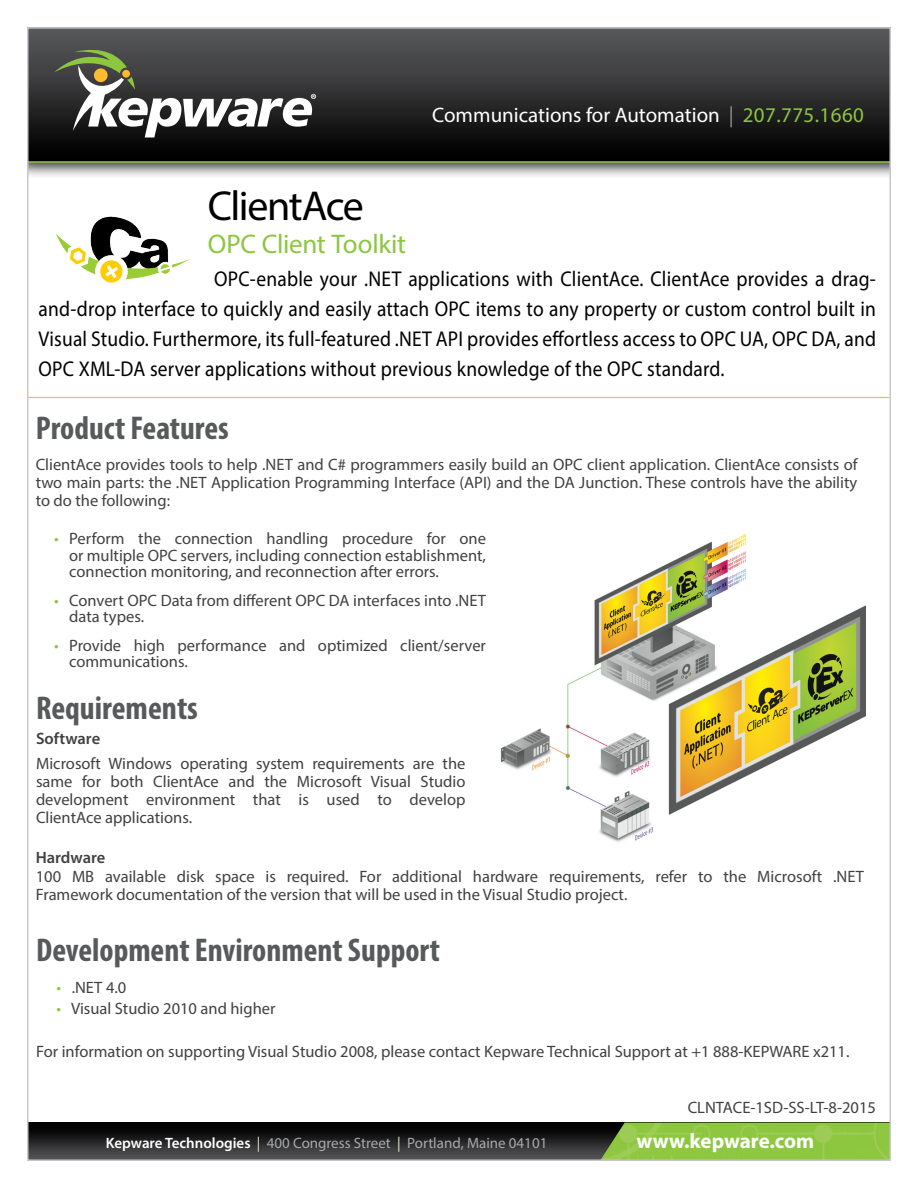
<style>
.page{position:relative;width:918px;height:1188px;background:#fff}
.page>*{position:absolute;margin:0;border:0;box-sizing:border-box;transform-origin:0 0}
.t1{font:42px "Myriad Pro";letter-spacing:-.04em;color:#000}
.t2{font:700 condensed 33px "Myriad Pro";color:#58595b}
.t3{font:27px "Myriad Pro";letter-spacing:-.01em;color:#8dc63f}
.t4{font:21.45px/30px "Myriad Pro";letter-spacing:.01em;color:#000;text-align:justify;scale:.91 1}
.t5{font:21px "Myriad Pro";color:#fff}
.t6{font:700 21px "Myriad Pro";letter-spacing:-.005em;color:#fff}
.t7{font:16.5px/18px "Myriad Pro";color:#414042;text-align:justify}
.t8{font:600 16.5px "Myriad Pro";color:#414042}
.t9{font:15px "Myriad Pro";color:#a7a9ac}
.s1{color:#939598}
.s2{color:#8dc63f}
.s3{font-weight:600;color:#fff}
.s4{color:#e0eecb}
</style>
<div class="page">
<img style="left:56px;top:216px;width:134px;height:67px">
<hr style="left:28px;top:397px;width:862px;height:1px;background:#fdbb30">
<img style="left:500px;top:534px;width:366px;height:308px">
<svg style="left:30px;top:1123px;width:571px;height:35px;background:#232324"></svg>
<img style="left:601px;top:1123px;width:287px;height:35px">
<div style="left:28px;top:28px;width:862px;height:134px;background:linear-gradient(to bottom,#5d5e60,#000)"></div>
<svg style="left:54px;top:50px;width:262px;height:88px"></svg>
<hr style="left:28px;top:161px;width:862px;height:2px;background:#8dc63f">
<p class="t5" style="left:432px;top:102px;width:433px">Communications for Automation <span class="s1">|</span> <span class="s2">207.775.1660</span></p>
<h1 class="t1" style="left:208px;top:180px;width:157px">ClientAce</h1>
<h3 class="t3" style="left:208px;top:227px;width:200px">OPC Client Toolkit</h3>
<p class="t4" style="left:39px;top:263px;width:922px;text-indent:176px">OPC-enable your .NET applications with ClientAce. ClientAce provides a drag&shy;and-drop interface to quickly and easily attach OPC items to any property or custom control built in Visual Studio. Furthermore, its full-featured .NET API provides effortless access to OPC UA, OPC DA, and OPC XML-DA server applications without previous knowledge of the OPC standard.</p>
<h2 class="t2" style="left:36px;top:407px;width:195px">Product Features</h2>
<p class="t7" style="left:36px;top:455px;width:823px">ClientAce provides tools to help .NET and C# programmers easily build an OPC client application. ClientAce consists of two main parts: the .NET Application Programming Interface (API) and the DA Junction. These controls have the ability to do the following:</p>
<p class="t7" style="left:69px;top:530px;width:418px;line-height:16.5px;text-indent:-15px"><span class="s2">•</span> Perform the connection handling procedure for one or multiple OPC servers, including connection establishment, connection monitoring, and reconnection after errors.</p>
<p class="t7" style="left:69px;top:592px;width:418px;line-height:16.5px;text-indent:-15px"><span class="s2">•</span> Convert OPC Data from different OPC DA interfaces into .NET data types.</p>
<p class="t7" style="left:69px;top:637px;width:418px;line-height:16.5px;text-indent:-15px"><span class="s2">•</span> Provide high performance and optimized client/server communications.</p>
<h2 class="t2" style="left:36px;top:688px;width:163px">Requirements</h2>
<p class="t8" style="left:36px;top:728px;width:66px">Software</p>
<p class="t7" style="left:36px;top:754px;width:431px">Microsoft Windows operating system requirements are the same for both ClientAce and the Microsoft Visual Studio development environment that is used to develop ClientAce applications.</p>
<p class="t8" style="left:36px;top:847px;width:71px">Hardware</p>
<p class="t7" style="left:36px;top:867px;width:830px">100 MB available disk space is required. For additional hardware requirements, refer to the Microsoft .NET<br>Framework documentation of the version that will be used in the Visual Studio project.</p>
<h2 class="t2" style="left:36px;top:930px;width:405px">Development Environment Support</h2>
<p class="t7" style="left:57px;top:978px;width:71px"><span class="s2">•</span> .NET 4.0</p>
<p class="t7" style="left:57px;top:999px;width:221px"><span class="s2">•</span> Visual Studio 2010 and higher</p>
<p class="t7" style="left:36px;top:1042px;width:815px">For information on supporting Visual Studio 2008, please contact Kepware Technical Support at +1 888-KEPWARE x211.</p>
<p class="t7" style="left:688px;top:1099px;width:190px">CLNTACE-1SD-SS-LT-8-2015</p>
<p class="t9" style="left:106px;top:1133px;width:443px"><span class="s3">Kepware Technologies</span> <span class="s4">|</span> 400 Congress Street <span class="s4">|</span> Portland, Maine 04101</p>
<p class="t6" style="left:636px;top:1127px;width:179px">www.kepware.com</p>
</div>
